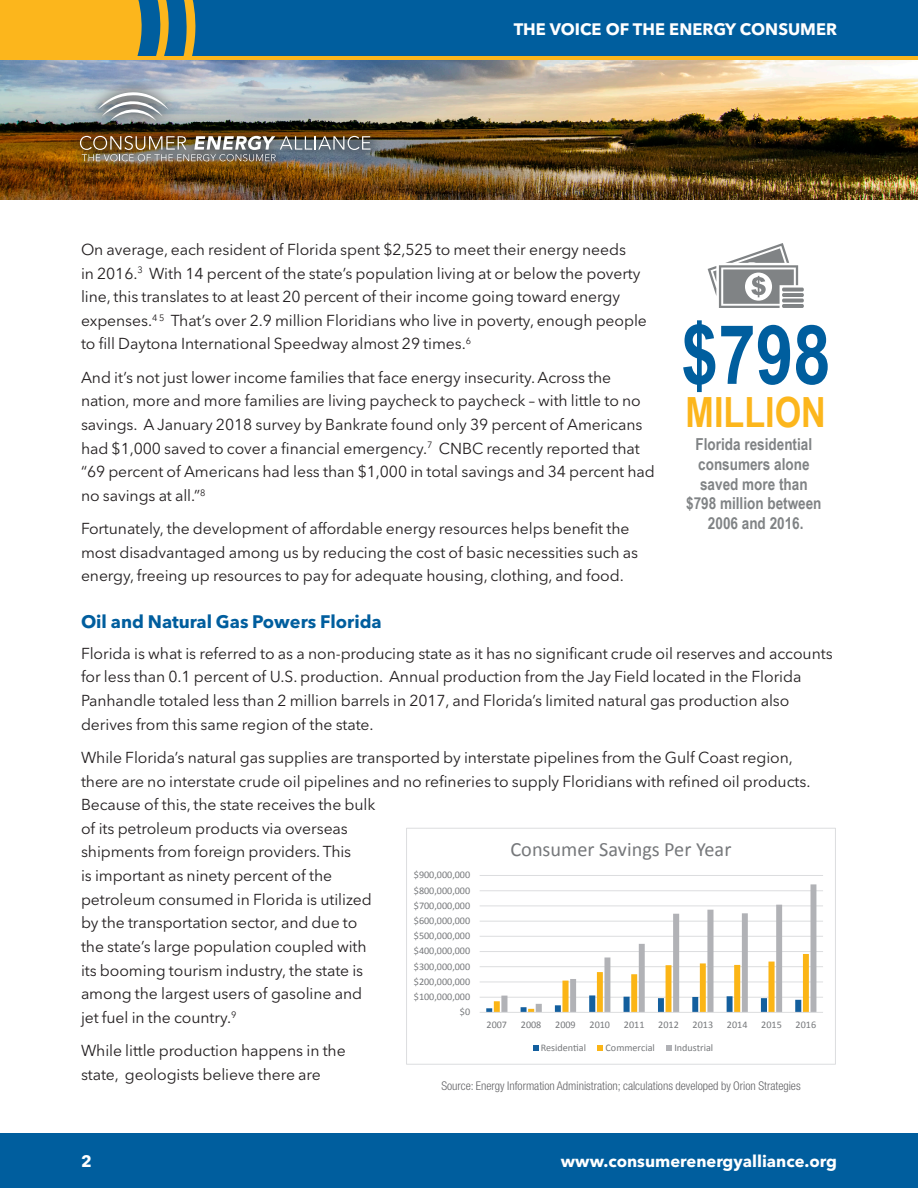
<style>
.page{position:relative;width:918px;height:1188px;background:#fff}
.page>*{position:absolute;margin:0;border:0;box-sizing:border-box;transform-origin:0 0}
.t1{font:700 82.05px "Arial Narrow";color:#005e9e}
.t2{font:700 41.7px "Arial Narrow";color:#fcb61c}
.t3{font:20.25px "Calibri";color:#76787b}
.Subtitle{font:700 18px "Avenir Next LT Pro";color:#005e9e}
.t4{font:700 16.5px/19.8px "Arial Narrow";color:#808385;text-align:center}
.t5{font:700 16.5px "Avenir Next LT Pro";color:#fff}
.paragraph{font:15.75px/23.7px "Avenir Next LT Pro";letter-spacing:-.005em;color:#231f20}
.Footnote_text{font:300 condensed 12px "Helvetica Neue LT Std";color:#636366}
.t6{font:10.2px "Calibri";color:#76787b}
</style>
<div class="page">
<div style="left:0;top:1133px;width:918px;height:55px;background:#005e9e"></div>
<img style="left:0;top:60px;width:918px;height:139px">
<div style="left:3px;top:0;width:915px;height:58px;background:#005e9e"></div>
<div style="left:0;top:0;width:142px;height:56px;background:#fcb61c"></div>
<svg style="left:156px;top:0;width:13px;height:56px"></svg>
<svg style="left:183px;top:0;width:13px;height:56px"></svg>
<hr style="left:0;top:56px;width:918px;height:4px;background:#fcb61c">
<img style="left:67px;top:80px;width:315px;height:94px">
<img style="left:80px;top:136px;width:291px;height:25px">
<svg style="left:97px;top:92px;width:72px;height:29px;background:#a6acb0"></svg>
<hr style="left:480px;top:997px;width:343px;height:1px;background:#dcdddf">
<hr style="left:480px;top:982px;width:343px;height:1px;background:#dcdddf">
<hr style="left:480px;top:966px;width:343px;height:1px;background:#dcdddf">
<hr style="left:480px;top:951px;width:343px;height:1px;background:#dcdddf">
<hr style="left:480px;top:936px;width:343px;height:1px;background:#dcdddf">
<hr style="left:480px;top:921px;width:343px;height:1px;background:#dcdddf">
<hr style="left:480px;top:905px;width:343px;height:1px;background:#dcdddf">
<hr style="left:480px;top:890px;width:343px;height:1px;background:#dcdddf">
<hr style="left:480px;top:875px;width:343px;height:1px;background:#dcdddf">
<svg style="left:486px;top:884px;width:330px;height:128px"></svg>
<hr style="left:480px;top:1012px;width:343px;height:1px;background:#dcdddf">
<svg style="left:533px;top:1045px;width:5px;height:6px"></svg>
<svg style="left:598px;top:1045px;width:5px;height:6px"></svg>
<svg style="left:666px;top:1045px;width:6px;height:6px"></svg>
<div style="left:406px;top:828px;width:430px;height:237px;border:1px solid #dcdddf"></div>
<svg style="left:708px;top:243px;width:96px;height:65px"></svg>
<p class="t5" style="left:514px;top:19px;width:325px">THE VOICE OF THE ENERGY CONSUMER</p>
<p class="paragraph" style="left:81px;top:238px;width:567px">On average, each resident of Florida spent $2,525 to meet their energy needs<br>in 2016.<sup>3</sup> With 14 percent of the state’s population living at or below the poverty line, this translates to at least 20 percent of their income going toward energy expenses.<sup>4</sup> <sup>5</sup> That’s over 2.9 million Floridians who live in poverty, enough people to fill Daytona International Speedway almost 29 times.<sup>6</sup></p>
<p class="paragraph" style="left:81px;top:366px;width:575px">And it’s not just lower income families that face energy insecurity. Across the nation, more and more families are living paycheck to paycheck – with little to no savings. A January 2018 survey by Bankrate found only 39 percent of Americans had $1,000 saved to cover a financial emergency.<sup>7</sup> CNBC recently reported that “69 percent of Americans had less than $1,000 in total savings and 34 percent had no savings at all.”<sup>8</sup></p>
<p class="paragraph" style="left:81px;top:517px;width:559px">Fortunately, the development of affordable energy resources helps benefit the most disadvantaged among us by reducing the cost of basic necessities such as energy, freeing up resources to pay for adequate housing, clothing, and food.</p>
<p class="Subtitle" style="left:81px;top:611px;width:302px">Oil and Natural Gas Powers Florida</p>
<p class="paragraph" style="left:81px;top:641px;width:753px">Florida is what is referred to as a non-producing state as it has no significant crude oil reserves and accounts for less than 0.1 percent of U.S. production. Annual production from the Jay Field located in the Florida Panhandle totaled less than 2 million barrels in 2017, and Florida’s limited natural gas production also derives from this same region of the state.</p>
<p class="paragraph" style="left:81px;top:746px;width:731px">While Florida’s natural gas supplies are transported by interstate pipelines from the Gulf Coast region, there are no interstate crude oil pipelines and no refineries to supply Floridians with refined oil products.<br>Because of this, the state receives the bulk<br>of its petroleum products via overseas<br>shipments from foreign providers. This<br>is important as ninety percent of the<br>petroleum consumed in Florida is utilized<br>by the transportation sector, and due to<br>the state’s large population coupled with<br>its booming tourism industry, the state is<br>among the largest users of gasoline and<br>jet fuel in the country.<sup>9</sup></p>
<p class="paragraph" style="left:81px;top:1039px;width:266px">While little production happens in the state, geologists believe there are</p>
<p class="t1" style="left:681px;top:293px;width:151px">$798</p>
<p class="t2" style="left:686px;top:381px;width:142px">MILLION</p>
<p class="t4" style="left:686px;top:433px;width:137px">Florida residential consumers alone saved more than $798 million between<br>2006 and 2016.</p>
<p class="t3" style="left:511px;top:835px;width:222px">Consumer Savings Per Year</p>
<p class="t6" style="left:414px;top:868px;width:58px">$900,000,000</p>
<p class="t6" style="left:414px;top:883px;width:58px">$800,000,000</p>
<p class="t6" style="left:414px;top:898px;width:58px">$700,000,000</p>
<p class="t6" style="left:414px;top:914px;width:58px">$600,000,000</p>
<p class="t6" style="left:414px;top:929px;width:58px">$500,000,000</p>
<p class="t6" style="left:414px;top:944px;width:58px">$400,000,000</p>
<p class="t6" style="left:414px;top:959px;width:58px">$300,000,000</p>
<p class="t6" style="left:414px;top:974px;width:58px">$200,000,000</p>
<p class="t6" style="left:414px;top:990px;width:58px">$100,000,000</p>
<p class="t6" style="left:460px;top:1005px;width:12px">$0</p>
<p class="t6" style="left:487px;top:1018px;width:22px">2007</p>
<p class="t6" style="left:521px;top:1018px;width:22px">2008</p>
<p class="t6" style="left:555px;top:1018px;width:22px">2009</p>
<p class="t6" style="left:590px;top:1018px;width:22px">2010</p>
<p class="t6" style="left:624px;top:1018px;width:22px">2011</p>
<p class="t6" style="left:658px;top:1018px;width:22px">2012</p>
<p class="t6" style="left:693px;top:1018px;width:22px">2013</p>
<p class="t6" style="left:727px;top:1018px;width:22px">2014</p>
<p class="t6" style="left:761px;top:1018px;width:22px">2015</p>
<p class="t6" style="left:796px;top:1018px;width:22px">2016</p>
<p class="t6" style="left:541px;top:1040px;width:47px">Residential</p>
<p class="t6" style="left:606px;top:1040px;width:51px">Commercial</p>
<p class="t6" style="left:674px;top:1040px;width:40px">Industrial</p>
<p class="Footnote_text" style="left:441px;top:1079px;width:361px">Source: Energy Information Administration; calculations developed by Orion Strategies</p>
<p class="t5" style="left:81px;top:1151px;width:12px">2</p>
<p class="t5" style="left:561px;top:1151px;width:278px">www.consumerenergyalliance.org</p>
</div>
